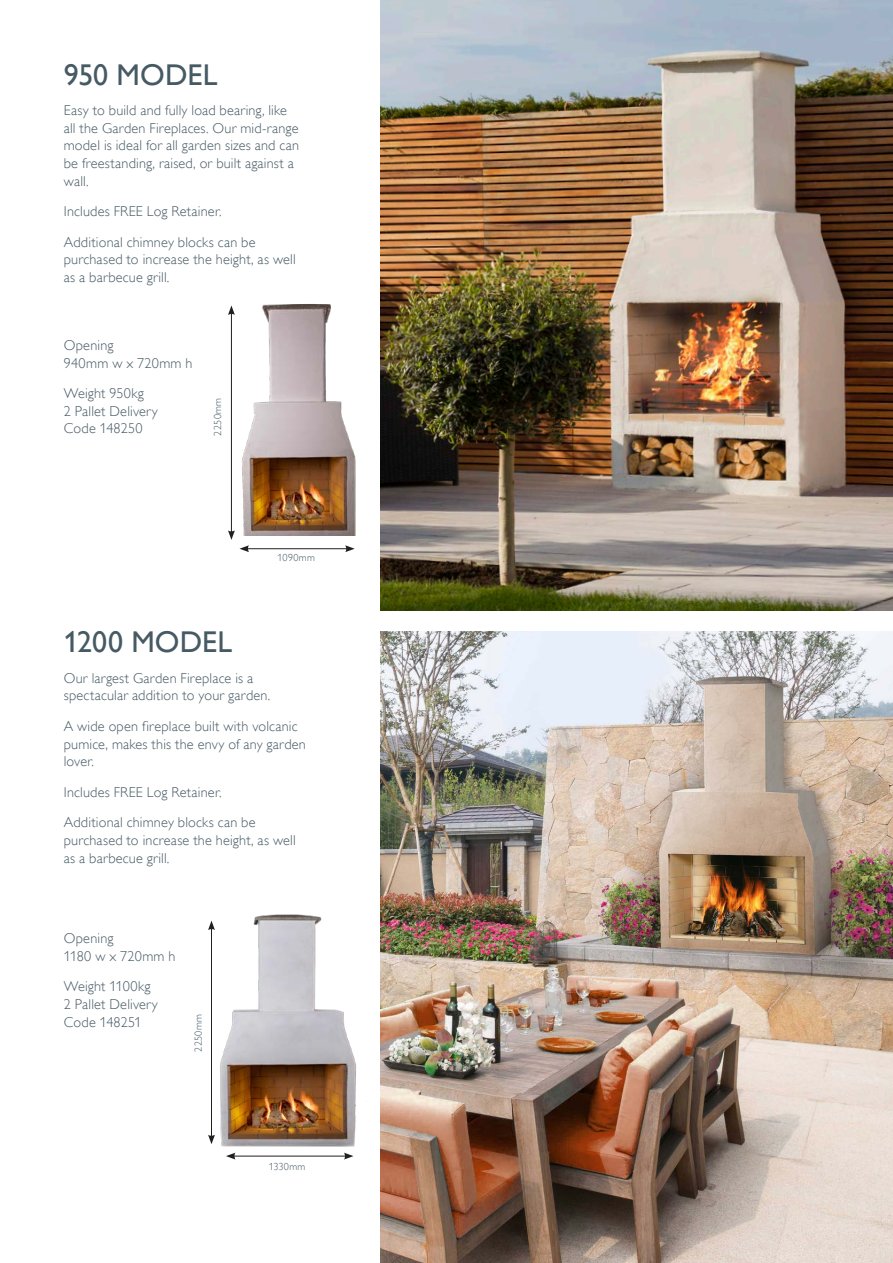
<style>
.page{position:relative;width:893px;height:1263px;background:#fff}
.page>*{position:absolute;margin:0;border:0;box-sizing:border-box;transform-origin:0 0}
.t1{font:30px "Gill Alt One";letter-spacing:.005em;color:#465a64}
.t2{font:300 14.25px/17.7px "Gill Alt One";letter-spacing:.015em;color:#465a64}
.t3{font:300 10.2px "Gill Alt One";letter-spacing:.035em;color:#465a64}
</style>
<div class="page">
<img style="left:381px;top:0;width:512px;height:610px">
<img style="left:381px;top:631px;width:512px;height:632px">
<img style="left:230px;top:292px;width:162px;height:244px">
<hr style="left:247px;top:548px;width:101px;height:1px;background:#231f20">
<svg style="left:345px;top:545px;width:10px;height:7px"></svg>
<hr style="left:231px;top:313px;width:1px;height:220px;background:#231f20">
<svg style="left:228px;top:530px;width:21px;height:22px"></svg>
<svg style="left:228px;top:305px;width:7px;height:10px"></svg>
<img style="left:211px;top:914px;width:145px;height:246px">
<hr style="left:233px;top:1156px;width:113px;height:1px;background:#231f20">
<svg style="left:226px;top:1153px;width:9px;height:6px"></svg>
<svg style="left:344px;top:1153px;width:9px;height:6px"></svg>
<hr style="left:211px;top:928px;width:1px;height:209px;background:#231f20">
<svg style="left:208px;top:1135px;width:7px;height:9px"></svg>
<svg style="left:208px;top:921px;width:7px;height:9px"></svg>
<p class="t1" style="left:64px;top:57px;width:155px">950 MODEL</p>
<p class="t2" style="left:64px;top:101px;width:237px">Easy to build and fully load bearing, like all the Garden Fireplaces. Our mid-range model is ideal for all garden sizes and can be freestanding, raised, or built against a wall.</p>
<p class="t2" style="left:64px;top:203px;width:159px">Includes FREE Log Retainer.</p>
<p class="t2" style="left:64px;top:233px;width:233px">Additional chimney blocks can be purchased to increase the height, as well as a barbecue grill.</p>
<p class="t2" style="left:64px;top:336px;width:130px">Opening<br>940mm w x 720mm h</p>
<p class="t2" style="left:64px;top:384px;width:96px">Weight 950kg<br>2 Pallet Delivery<br>Code 148250</p>
<p class="t3" style="left:212px;top:436px;width:39px;rotate:-90deg">2250mm</p>
<p class="t3" style="left:277px;top:552px;width:39px">1090mm</p>
<p class="t1" style="left:64px;top:625px;width:170px">1200 MODEL</p>
<p class="t2" style="left:64px;top:669px;width:208px">Our largest Garden Fireplace is a spectacular addition to your garden.</p>
<p class="t2" style="left:64px;top:717px;width:244px">A wide open fireplace built with volcanic pumice, makes this the envy of any garden lover.</p>
<p class="t2" style="left:64px;top:783px;width:159px">Includes FREE Log Retainer.</p>
<p class="t2" style="left:64px;top:813px;width:233px">Additional chimney blocks can be purchased to increase the height, as well as a barbecue grill.</p>
<p class="t2" style="left:64px;top:929px;width:113px">Opening<br>1180 w x 720mm h</p>
<p class="t2" style="left:64px;top:977px;width:96px">Weight 1100kg<br>2 Pallet Delivery<br>Code 148251</p>
<p class="t3" style="left:193px;top:1052px;width:39px;rotate:-90deg">2250mm</p>
<p class="t3" style="left:269px;top:1161px;width:38px">1330mm</p>
</div>
